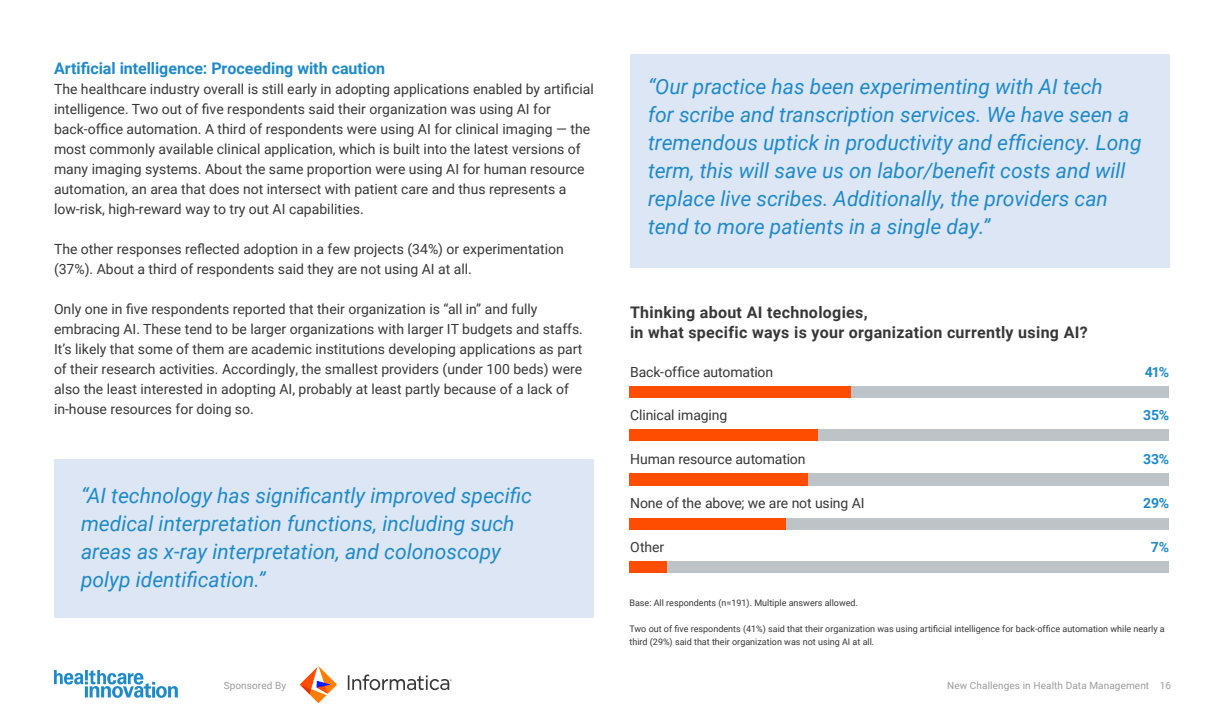
<style>
.page{position:relative;width:1224px;height:720px;background:#fff}
.page>*{position:absolute;margin:0;border:0;box-sizing:border-box;transform-origin:0 0}
.t1{font:italic 21px/28px "Roboto";color:#1f8ac9}
.t2{font:700 16px/20px "Roboto";letter-spacing:.02em;color:#373737}
.t3{font:700 16px "Roboto";color:#1f8ac9}
.t4{font:14px/20px "Roboto";color:#373737}
.t5{font:700 14px "Roboto";letter-spacing:-.015em;color:#1f8ac9}
.t6{font:10px "Roboto";letter-spacing:.01em;color:#9b9b9b}
.t7{font:9px/13px "Roboto";color:#373737}
</style>
<div class="page">
<svg style="left:300px;top:666px;width:37px;height:37px"></svg>
<svg style="left:348px;top:674px;width:104px;height:16px"></svg>
<svg style="left:54px;top:670px;width:124px;height:28px"></svg>
<div style="left:629px;top:473px;width:540px;height:13px;background:#bec3c7"></div>
<div style="left:629px;top:518px;width:540px;height:12px;background:#bec3c7"></div>
<div style="left:629px;top:561px;width:540px;height:12px;background:#bec3c7"></div>
<div style="left:629px;top:387px;width:540px;height:11px;background:#bec3c7"></div>
<div style="left:629px;top:429px;width:540px;height:12px;background:#bec3c7"></div>
<div style="left:630px;top:54px;width:540px;height:214px;background:#dce6f4"></div>
<div style="left:54px;top:459px;width:540px;height:158px;background:#dce6f4"></div>
<div style="left:629px;top:473px;width:179px;height:13px;background:#ff4d00"></div>
<div style="left:629px;top:518px;width:157px;height:12px;background:#ff4d00"></div>
<div style="left:629px;top:561px;width:38px;height:12px;background:#ff4d00"></div>
<div style="left:629px;top:387px;width:222px;height:11px;background:#ff4d00"></div>
<div style="left:629px;top:429px;width:189px;height:12px;background:#ff4d00"></div>
<p class="t3" style="left:54px;top:57px;width:333px">Artificial intelligence: Proceeding with caution</p>
<p class="t4" style="left:54px;top:79px;width:541px">The healthcare industry overall is still early in adopting applications enabled by artificial intelligence. Two out of five respondents said their organization was using AI for back-office automation. A third of respondents were using AI for clinical imaging — the most commonly available clinical application, which is built into the latest versions of many imaging systems. About the same proportion were using AI for human resource automation, an area that does not intersect with patient care and thus represents a low-risk, high-reward way to try out AI capabilities.</p>
<p class="t4" style="left:54px;top:239px;width:511px">The other responses reflected adoption in a few projects (34%) or experimentation (37%). About a third of respondents said they are not using AI at all.</p>
<p class="t4" style="left:54px;top:299px;width:530px">Only one in five respondents reported that their organization is “all in” and fully embracing AI. These tend to be larger organizations with larger IT budgets and staffs.<br>It’s likely that some of them are academic institutions developing applications as part of their research activities. Accordingly, the smallest providers (under 100 beds) were also the least interested in adopting AI, probably at least partly because of a lack of in-house resources for doing so.</p>
<h1 class="t1" style="left:81px;top:480px;width:452px">“AI technology has significantly improved specific medical interpretation functions, including such areas as x-ray interpretation, and colonoscopy polyp identification.”</h1>
<p class="t1" style="left:648px;top:72px;width:495px">“Our practice has been experimenting with AI tech<br>for scribe and transcription services. We have seen a tremendous uptick in productivity and efficiency. Long term, this will save us on labor/benefit costs and will replace live scribes. Additionally, the providers can tend to more patients in a single day.”</p>
<p class="t2" style="left:630px;top:302px;width:459px">Thinking about AI technologies,<br>in what specific ways is your organization currently using AI?</p>
<p class="t4" style="left:630px;top:362px;width:145px">Back-office automation</p>
<p class="t5" style="left:1145px;top:363px;width:26px">41%</p>
<p class="t4" style="left:630px;top:405px;width:99px">Clinical imaging</p>
<p class="t5" style="left:1143px;top:405px;width:27px">35%</p>
<p class="t4" style="left:630px;top:449px;width:177px">Human resource automation</p>
<p class="t5" style="left:1143px;top:450px;width:28px">33%</p>
<p class="t4" style="left:630px;top:493px;width:236px">None of the above; we are not using AI</p>
<p class="t5" style="left:1143px;top:493px;width:27px">29%</p>
<p class="t4" style="left:630px;top:536px;width:35px">Other</p>
<p class="t5" style="left:1151px;top:537px;width:20px">7%</p>
<p class="t7" style="left:629px;top:596px;width:230px">Base: All respondents (n=191). Multiple answers allowed.</p>
<p class="t7" style="left:629px;top:622px;width:537px">Two out of five respondents (41%) said that their organization was using artificial intelligence for back-office automation while nearly a third (29%) said that their organization was not using AI at all.</p>
<p class="t6" style="left:224px;top:678px;width:64px">Sponsored By</p>
<p class="t6" style="left:947px;top:678px;width:225px">New Challenges in Health Data Management 16</p>
</div>
